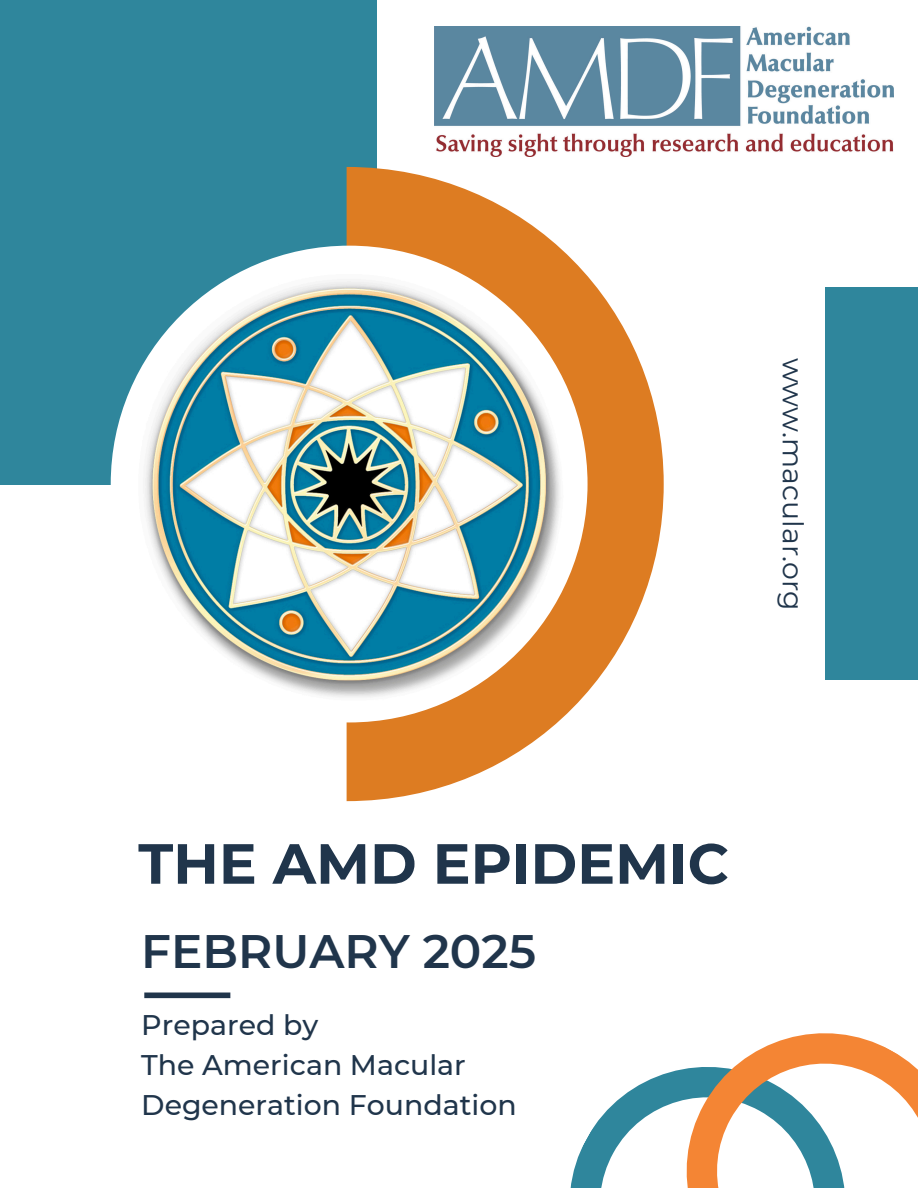
<style>
.page{position:relative;width:918px;height:1188px;background:#fff}
.page>*{position:absolute;margin:0;border:0;box-sizing:border-box;transform-origin:0 0}
.t1{font:700 56.55px "Montserrat";color:#20354b}
.t2{font:600 46.8px "Montserrat";color:#20354b}
.t3{font:500 28.35px/39.2px "Montserrat";color:#20354b}
.t4{font:28.35px "Montserrat";color:#20354b}
</style>
<div class="page">
<div style="left:0;top:0;width:377px;height:484px;background:#2f869c"></div>
<div style="left:825px;top:288px;width:93px;height:392px;background:#2f869c"></div>
<svg style="left:347px;top:167px;width:317px;height:634px;fill:#dd7c22"></svg>
<img style="left:111px;top:246px;width:477px;height:476px;border-radius:50%">
<div style="left:144px;top:993px;width:86px;height:5px;background:#20354b"></div>
<svg style="left:570px;top:1086px;width:67px;height:102px"></svg>
<svg style="left:637px;top:1033px;width:281px;height:155px"></svg>
<img style="left:434px;top:26px;width:459px;height:131px">
<h2 class="t4" style="left:810px;top:358px;width:255px;rotate:90deg">www.macular.org</h2>
<p class="t1" style="left:138px;top:829px;width:592px">THE AMD EPIDEMIC</p>
<p class="t2" style="left:141px;top:923px;width:396px">FEBRUARY 2025</p>
<p class="t3" style="left:141px;top:1006px;width:178px">Prepared by</p>
<h1 class="t3" style="left:141px;top:1046px;width:377px">The American Macular<br>Degeneration Foundation</h1>
</div>
